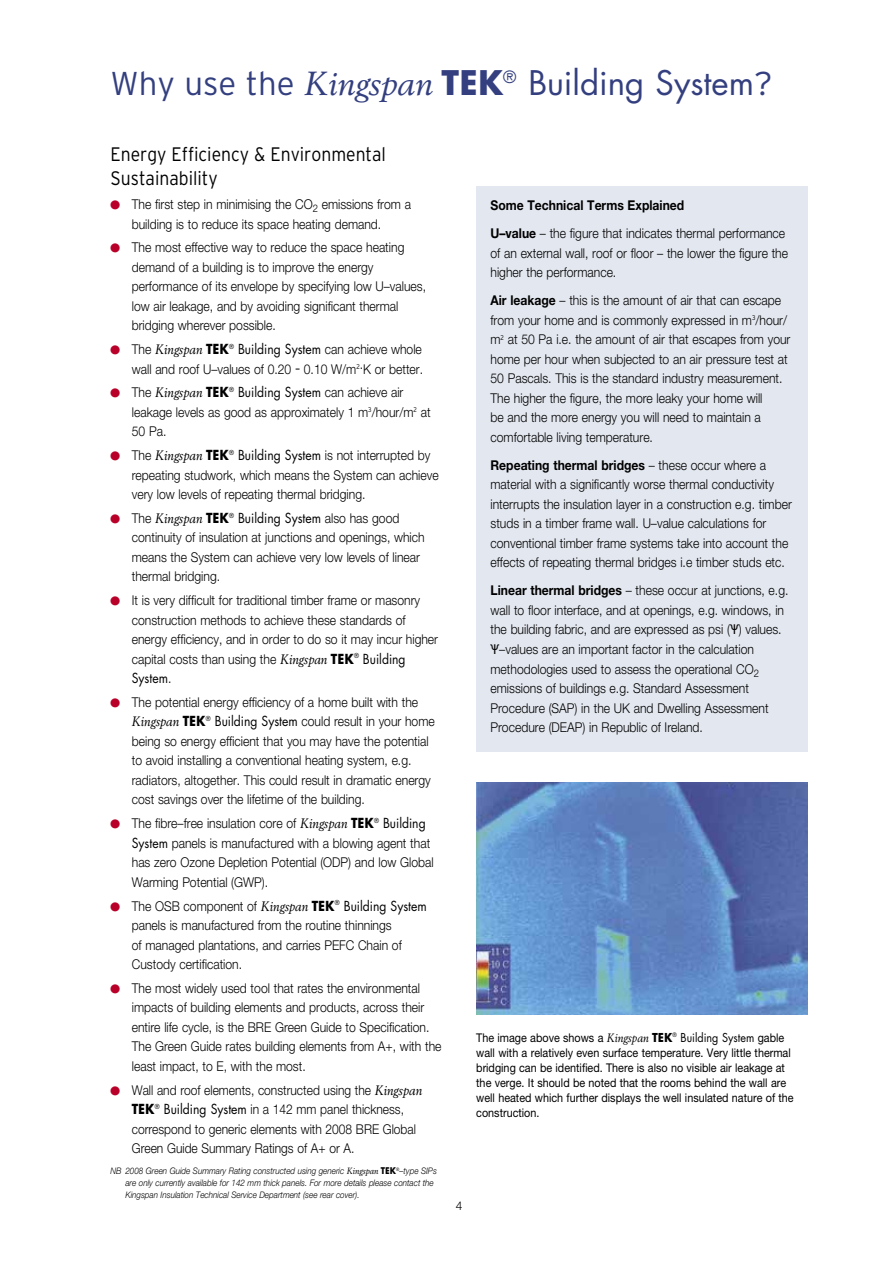
<style>
.page{position:relative;width:893px;height:1263px;background:#fff}
.page>*{position:absolute;margin:0;border:0;box-sizing:border-box;transform-origin:0 0}
.t1{font:33px "Futura";color:#333f7f}
.t2{font:300 19.5px/24px "Interstate";color:#000;scale:.9 1}
.t3{font:300 13.5px/19.5px "Helvetica Neue";color:#000;scale:.9 1}
.t4{font:300 13.5px/19.5px "Helvetica Neue";color:#000;scale:.89 1}
.t5{font:13.5px "Futura";color:#000;scale:.9 1}
.t6{font:12px/15px "Helvetica Neue";color:#000;scale:.9 1}
.t7{font:300 12px "Helvetica Neue";color:#000}
.t8{font:italic 300 9px/12px "Helvetica Neue";color:#000;scale:.9 1}
.s1{font-family:"Interstate";font-weight:300}
.s2{font-family:"Berling";font-style:italic}
.s3{font-weight:700}
.s4{color:#b80029}
.s5{font-family:"Berling";font-weight:400;font-style:italic}
.s6{font-family:"Futura";font-weight:700}
.s7{font-family:"Futura";font-weight:400}
.s8{font-family:"Interstate"}
.s9{font-family:"Helvetica Neue";font-weight:300}
.s10{font-family:"Berling";font-weight:400}
.s11{font-family:"Futura";font-weight:700;font-style:normal}
.s12{font-family:"Lucida Grande";font-weight:400}
.s13{font-family:"Futura"}
</style>
<div class="page">
<img style="left:476px;top:782px;width:332px;height:233px">
<div style="left:476px;top:186px;width:332px;height:565px;background:#e3e7ef"></div>
<h1 class="t1" style="left:111px;top:61px;width:663px"><span class="s1">Why use the</span> <span class="s2">Kingspan</span> <span class="s3">TEK</span><sup>®</sup> Building System<span class="s1">?</span></h1>
<h2 class="t2" style="left:111px;top:142px;width:308px">Energy Efficiency &amp; Environmental<br>Sustainability</h2>
<p class="t3" style="left:132px;top:194px;width:312px;text-indent:-21px"><span class="s4">●</span> The first step in minimising the CO<sub>2</sub> emissions from a building is to reduce its space heating demand.</p>
<p class="t3" style="left:132px;top:238px;width:328px;text-indent:-21px"><span class="s4">●</span> The most effective way to reduce the space heating demand of a building is to improve the energy performance of its envelope by specifying low U–values, low air leakage, and by avoiding significant thermal bridging wherever possible.</p>
<p class="t3" style="left:111px;top:339px;width:349px;text-align:right"><span class="s4">●</span> The <span class="s5">Kingspan</span> <span class="s6">TEK</span><sup>®</sup> <span class="s7">Building System</span> can achieve whole wall and roof U–values of 0.20 <span class="s8">–</span> 0.10 W/m<sup>2</sup>.K or better.</p>
<p class="t3" style="left:132px;top:383px;width:333px;text-indent:-21px"><span class="s4">●</span> The <span class="s5">Kingspan</span> <span class="s6">TEK</span><sup>®</sup> <span class="s7">Building System</span> can achieve air leakage levels as good as approximately 1 m<sup>3</sup>/hour/m<sup>2</sup> at<br>50 Pa.</p>
<p class="t3" style="left:132px;top:445px;width:342px;text-indent:-21px"><span class="s4">●</span> The <span class="s5">Kingspan</span> <span class="s6">TEK</span><sup>®</sup> <span class="s7">Building System</span> is not interrupted by repeating studwork, which means the System can achieve very low levels of repeating thermal bridging.</p>
<p class="t3" style="left:132px;top:508px;width:327px;text-indent:-21px"><span class="s4">●</span> The <span class="s5">Kingspan</span> <span class="s6">TEK</span><sup>®</sup> <span class="s7">Building System</span> also has good continuity of insulation at junctions and openings, which means the System can achieve very low levels of linear thermal bridging.</p>
<p class="t3" style="left:132px;top:590px;width:342px;text-indent:-21px"><span class="s4">●</span> It is very difficult for traditional timber frame or masonry construction methods to achieve these standards of energy efficiency, and in order to do so it may incur higher capital costs than using the <span class="s5">Kingspan</span> <span class="s6">TEK</span><sup>®</sup> <span class="s7">Building</span></p>
<p class="t5" style="left:132px;top:669px;width:46px">System<span class="s9">.</span></p>
<p class="t3" style="left:132px;top:692px;width:338px;text-indent:-21px"><span class="s4">●</span> The potential energy efficiency of a home built with the <span class="s5">Kingspan</span> <span class="s6">TEK</span><sup>®</sup> <span class="s7">Building System</span> could result in your home being so energy efficient that you may have the potential to avoid installing a conventional heating system, e.g. radiators, altogether. This could result in dramatic energy cost savings over the lifetime of the building.</p>
<p class="t3" style="left:132px;top:813px;width:337px;text-indent:-21px"><span class="s4">●</span> The fibre–free insulation core of <span class="s5">Kingspan</span> <span class="s6">TEK</span><sup>®</sup> <span class="s7">Building System</span> panels is manufactured with a blowing agent that has zero Ozone Depletion Potential (ODP) and low Global Warming Potential (GWP).</p>
<p class="t3" style="left:132px;top:896px;width:329px;text-indent:-21px"><span class="s4">●</span> The OSB component of <span class="s5">Kingspan</span> <span class="s6">TEK</span><sup>®</sup> <span class="s7">Building System </span>panels is manufactured from the routine thinnings<br>of managed plantations, and carries PEFC Chain of Custody certification.</p>
<p class="t3" style="left:132px;top:978px;width:346px;text-indent:-21px"><span class="s4">●</span> The most widely used tool that rates the environmental impacts of building elements and products, across their entire life cycle, is the BRE Green Guide to Specification.<br>The Green Guide rates building elements from A+, with the least impact, to E, with the most.</p>
<p class="t4" style="left:132px;top:1080px;width:328px;text-indent:-21px"><span class="s4">●</span> Wall and roof elements, constructed using the <span class="s5">Kingspan </span><span class="s6">TEK</span><sup>®</sup> <span class="s7">Building System</span> in a 142 mm panel thickness, correspond to generic elements with 2008 BRE Global Green Guide Summary Ratings of A+ or A.</p>
<p class="t8" style="left:125px;top:1164px;width:348px;text-indent:-15px">NB 2008 Green Guide Summary Rating constructed using generic <span class="s10">Kingspan</span> <span class="s11">TEK</span><sup>®</sup>–type SIPs are only currently available for 142 mm thick panels. For more details please contact the<br>Kingspan Insulation Technical Service Department (see rear cover).</p>
<p class="t3" style="left:490px;top:191px;width:329px;line-height:28px"><span class="s3">Some Technical Terms Explained<br>U–value</span> – the figure that indicates thermal performance</p>
<p class="t3" style="left:490px;top:243px;width:332px">of an external wall, roof or floor – the lower the figure the higher the performance.</p>
<p class="t3" style="left:490px;top:291px;width:335px"><span class="s3">Air leakage</span> – this is the amount of air that can escape from your home and is commonly expressed in m<sup>3</sup>/hour/ m<sup>2</sup> at 50 Pa i.e. the amount of air that escapes from your home per hour when subjected to an air pressure test at 50 Pascals. This is the standard industry measurement.<br>The higher the figure, the more leaky your home will<br>be and the more energy you will need to maintain a comfortable living temperature.</p>
<p class="t3" style="left:490px;top:455px;width:336px"><span class="s3">Repeating thermal bridges</span> – these occur where a material with a significantly worse thermal conductivity interrupts the insulation layer in a construction e.g. timber studs in a timber frame wall. U–value calculations for conventional timber frame systems take into account the effects of repeating thermal bridges i.e timber studs etc.</p>
<p class="t3" style="left:490px;top:580px;width:333px"><span class="s3">Linear thermal bridges</span> – these occur at junctions, e.g. wall to floor interface, and at openings, e.g. windows, in the building fabric, and are expressed as psi (<span class="s12">Ψ</span>) values.<br><span class="s12">Ψ</span>–values are an important factor in the calculation methodologies used to assess the operational CO<sub>2 </sub>emissions of buildings e.g. Standard Assessment Procedure (SAP) in the UK and Dwelling Assessment Procedure (DEAP) in Republic of Ireland.</p>
<p class="t6" style="left:476px;top:1030px;width:354px">The image above shows a <span class="s2">Kingspan</span> <span class="s6">TEK</span><sup>®</sup> <span class="s13">Building System</span> gable wall with a relatively even surface temperature. Very little thermal bridging can be identified. There is also no visible air leakage at the verge. It should be noted that the rooms behind the wall are well heated which further displays the well insulated nature of the construction.</p>
<p class="t7" style="left:456px;top:1198px;width:8px">4</p>
</div>
